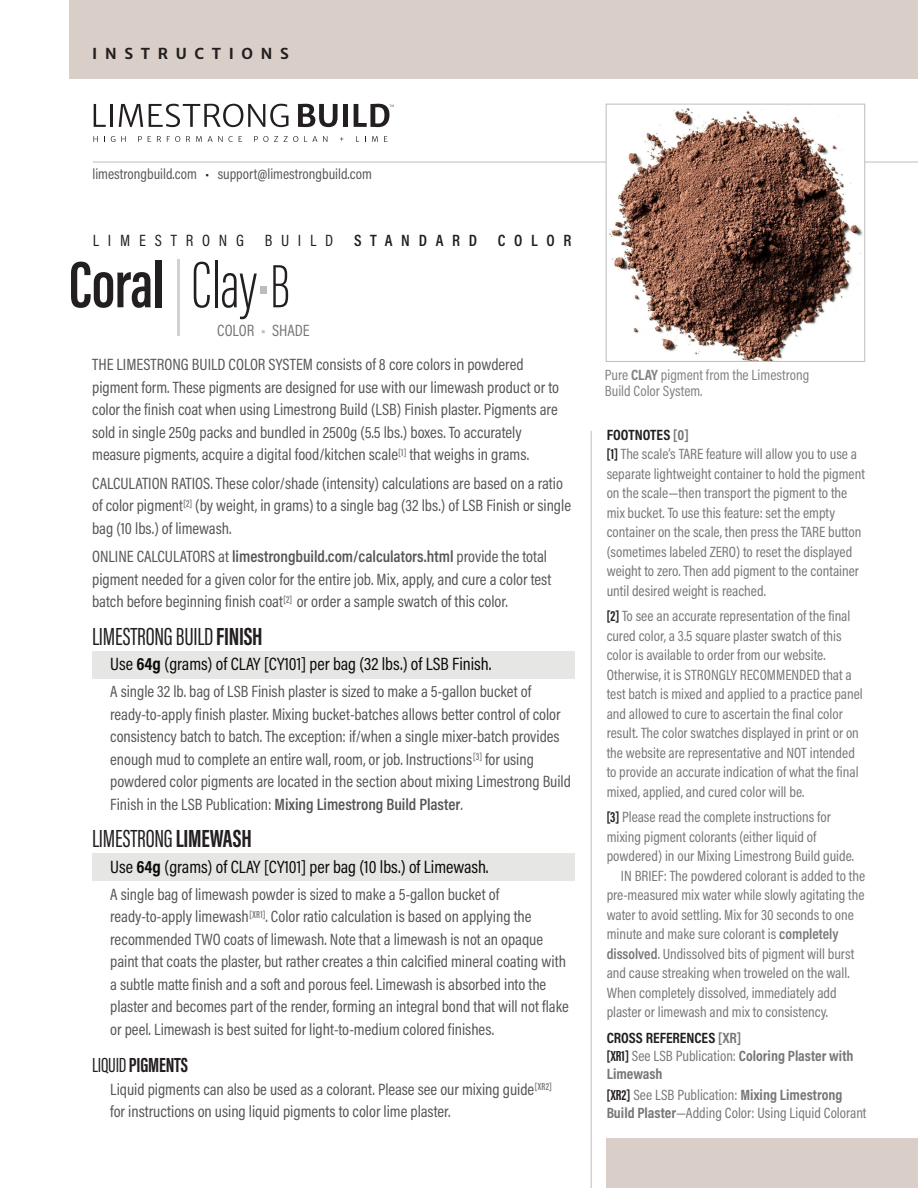
<style>
.page{position:relative;width:918px;height:1188px;background:#fff}
.page>*{position:absolute;margin:0;border:0;box-sizing:border-box;transform-origin:0 0}
.t1{font:600 67.5px "Acumin Pro Extra Cond";letter-spacing:-.01em;color:#231f20}
.t2{font:25.5px "Acumin Pro Extra Cond";letter-spacing:-.01em;color:#231f20}
.t3{font:700 21px "Acumin Pro Extra Cond";letter-spacing:-.01em;color:#231f20}
.t4{font:18px "Acumin Pro Cond";color:#090b09}
.t5{font:16.5px/22.5px "Acumin Pro Cond";color:#575855}
.t6{font:16.5px "Acumin Pro Cond";letter-spacing:.53em;color:#231f20}
.t7{font:600 16.5px "Acumin Pro Cond";letter-spacing:.53em;color:#231f20}
.t8{font:16.5px "Acumin Pro Cond";color:#76787b}
.t9{font:15px/19.5px "Acumin Pro Cond";color:#777775}
.t10{font:700 15px/18px "Acumin Pro Cond";color:#777775}
.t11{font:15px/16.5px "Acumin Pro Cond";color:#808285}
.t12{font:15px "Acumin Pro Cond";color:#57585a}
.t13{font:700 15px "Merriweather Sans";letter-spacing:.51em;color:#231f20}
.s1{color:#231f20}
.s2{font-weight:200;font-size:73.5px;color:#d1d2d4}
.s3{font-weight:200}
.s4{font-weight:200;color:#bcbdc0}
.s5{font-weight:200;font-size:63px}
.s6{font-weight:700;color:#bcbdc0}
.s7{font-weight:600}
.s8{font-weight:700}
.s9{color:#57585a}
.s10{font-weight:400}
.s11{font-weight:700;color:#231f20}
.s12{font-family:"Acumin Pro Extra Cond";font-weight:700;color:#231f20}
.s13{font-family:"Acumin Pro Extra Cond";color:#231f20}
</style>
<div class="page">
<div style="left:69px;top:0;width:849px;height:78px;background:#d9cfc8"></div>
<svg style="left:94px;top:104px;width:12px;height:23px"></svg>
<hr style="left:110px;top:104px;width:3px;height:23px;background:#231f20">
<svg style="left:119px;top:104px;width:24px;height:23px"></svg>
<svg style="left:149px;top:104px;width:139px;height:23px"></svg>
<svg style="left:298px;top:104px;width:40px;height:23px"></svg>
<div style="left:343px;top:104px;width:5px;height:23px;background:#231f20"></div>
<svg style="left:354px;top:104px;width:40px;height:23px"></svg>
<svg style="left:93px;top:136px;width:5px;height:6px"></svg>
<svg style="left:111px;top:136px;width:4px;height:6px"></svg>
<svg style="left:121px;top:136px;width:5px;height:6px"></svg>
<svg style="left:138px;top:136px;width:4px;height:6px"></svg>
<svg style="left:148px;top:136px;width:3px;height:6px"></svg>
<svg style="left:157px;top:136px;width:4px;height:6px"></svg>
<svg style="left:167px;top:136px;width:13px;height:6px"></svg>
<svg style="left:186px;top:136px;width:4px;height:6px"></svg>
<svg style="left:196px;top:136px;width:6px;height:6px"></svg>
<svg style="left:208px;top:136px;width:25px;height:6px"></svg>
<svg style="left:239px;top:136px;width:3px;height:6px"></svg>
<svg style="left:254px;top:136px;width:14px;height:6px"></svg>
<svg style="left:274px;top:136px;width:4px;height:6px"></svg>
<svg style="left:284px;top:136px;width:14px;height:6px"></svg>
<svg style="left:304px;top:136px;width:13px;height:6px"></svg>
<svg style="left:323px;top:136px;width:4px;height:6px"></svg>
<svg style="left:372px;top:136px;width:6px;height:6px"></svg>
<svg style="left:384px;top:136px;width:4px;height:6px"></svg>
<hr style="left:93px;top:162px;width:825px;height:1px;background:#bcbdc0">
<img style="left:608px;top:108px;width:255px;height:252px">
<div style="left:606px;top:104px;width:259px;height:258px;border:1px solid #bcbdc0"></div>
<div style="left:92px;top:854px;width:482px;height:27px;background:#e6e7e5"></div>
<div style="left:92px;top:651px;width:482px;height:27px;background:#e6e7e5"></div>
<div style="left:607px;top:1139px;width:311px;height:49px;background:#d9cfc8"></div>
<hr style="left:591px;top:431px;width:1px;height:757px;background:#bcbdc0">
<p class="t13" style="left:92px;top:41px;width:198px">INSTRUCTIONS</p>
<p class="t12" style="left:92px;top:165px;width:281px">limestrongbuild.com <span class="s1">•</span> support@limestrongbuild.com</p>
<p class="t6" style="left:93px;top:230px;width:153px">LIMESTRONG</p>
<p class="t6" style="left:265px;top:230px;width:70px">BUILD</p>
<p class="t7" style="left:354px;top:229px;width:219px">STANDARD COLOR</p>
<h1 class="t1" style="left:69px;top:243px;width:223px">Coral <span class="s2">|</span><span class="s3">Clay</span><span class="s4">•</span><span class="s5">B</span></h1>
<p class="t8" style="left:217px;top:319px;width:94px">COLOR <span class="s6">•</span> SHADE</p>
<p class="t5" style="left:92px;top:353px;width:468px">THE LIMESTRONG BUILD COLOR SYSTEM consists of 8 core colors in powdered pigment form. These pigments are designed for use with our limewash product or to color the finish coat when using Limestrong Build (LSB) Finish plaster. Pigments are sold in single 250g packs and bundled in 2500g (5.5 lbs.) boxes. To accurately measure pigments, acquire a digital food/kitchen scale<sup>[1]</sup> that weighs in grams.</p>
<p class="t5" style="left:92px;top:471px;width:480px">CALCULATION RATIOS. These color/shade (intensity) calculations are based on a ratio of color pigment<sup>[2]</sup> (by weight, in grams) to a single bag (32 lbs.) of LSB Finish or single bag (10 lbs.) of limewash.</p>
<p class="t5" style="left:92px;top:545px;width:461px">ONLINE CALCULATORS at <span class="s7">limestrongbuild.com/calculators.html</span> provide the total pigment needed for a given color for the entire job. Mix, apply, and cure a color test batch before beginning finish coat<sup>[2]</sup> or order a sample swatch of this color.</p>
<h2 class="t2" style="left:92px;top:621px;width:172px">LIMESTRONG BUILD <span class="s8">FINISH</span></h2>
<p class="t4" style="left:110px;top:652px;width:383px">Use <span class="s8">64g</span> (grams) of CLAY [CY101] per bag (32 lbs.) of LSB Finish.</p>
<p class="t5" style="left:110px;top:680px;width:462px">A single 32 lb. bag of LSB Finish plaster is sized to make a 5-gallon bucket of ready-to-apply finish plaster. Mixing bucket-batches allows better control of color consistency batch to batch. The exception: if/when a single mixer-batch provides enough mud to complete an entire wall, room, or job. Instructions<sup>[3]</sup> for using powdered color pigments are located in the section about mixing Limestrong Build Finish in the LSB Publication: <span class="s7">Mixing Limestrong Build Plaster</span>.</p>
<h2 class="t2" style="left:92px;top:823px;width:161px">LIMESTRONG <span class="s8">LIMEWASH</span></h2>
<p class="t4" style="left:110px;top:855px;width:380px">Use <span class="s8">64g</span> (grams) of CLAY [CY101] per bag (10 lbs.) of Limewash.</p>
<p class="t5" style="left:110px;top:882px;width:460px">A single bag of limewash powder is sized to make a 5-gallon bucket of ready-to-apply limewash<sup>[XR1]</sup>. Color ratio calculation is based on applying the recommended TWO coats of limewash. Note that a limewash is not an opaque paint that coats the plaster, but rather creates a thin calcified mineral coating with a subtle matte finish and a soft and porous feel. Limewash is absorbed into the plaster and becomes part of the render, forming an integral bond that will not flake or peel. Limewash is best suited for light-to-medium colored finishes<span class="s9">.</span></p>
<p class="t3" style="left:92px;top:1052px;width:97px"><span class="s10">LIQUID</span> PIGMENTS</p>
<p class="t5" style="left:110px;top:1077px;width:443px">Liquid pigments can also be used as a colorant. Please see our mixing guide<sup>[XR2] </sup>for instructions on using liquid pigments to color lime plaster.</p>
<p class="t11" style="left:605px;top:366px;width:206px">Pure <span class="s8">CLAY</span> pigment from the Limestrong<br>Build Color System.</p>
<p class="t9" style="left:607px;top:425px;width:260px"><span class="s11">FOOTNOTES</span> <span class="s8">[0]<br></span><span class="s12">[1]</span> The scale’s TARE feature will allow you to use a separate lightweight container to hold the pigment on the scale—then transport the pigment to the mix bucket. To use this feature: set the empty container on the scale, then press the TARE button (sometimes labeled ZERO) to reset the displayed weight to zero. Then add pigment to the container until desired weight is reached.</p>
<p class="t9" style="left:607px;top:606px;width:258px"><span class="s12">[2]</span> To see an accurate representation of the final cured color, a 3.5 square plaster swatch of this color is available to order from our website.<br>Otherwise, it is STRONGLY RECOMMENDED that a test batch is mixed and applied to a practice panel and allowed to cure to ascertain the final color result. The color swatches displayed in print or on the website are representative and NOT intended to provide an accurate indication of what the final mixed, applied, and cured color will be.</p>
<p class="t9" style="left:607px;top:807px;width:226px"><span class="s12">[3]</span> Please read the complete instructions for</p>
<p class="t9" style="left:607px;top:827px;width:211px">mixing pigment colorants (either liquid of</p>
<p class="t9" style="left:607px;top:846px;width:249px">powdered) in our Mixing Limestrong Build guide.</p>
<p class="t9" style="left:621px;top:866px;width:246px">IN BRIEF: The powdered colorant is added to the</p>
<p class="t9" style="left:607px;top:885px;width:259px">pre-measured mix water while slowly agitating the</p>
<p class="t9" style="left:607px;top:905px;width:249px">water to avoid settling. Mix for 30 seconds to one</p>
<p class="t9" style="left:607px;top:924px;width:233px">minute and make sure colorant is <span class="s7">completely</span></p>
<p class="t9" style="left:607px;top:944px;width:249px"><span class="s7">dissolved</span>. Undissolved bits of pigment will burst</p>
<p class="t9" style="left:607px;top:963px;width:244px">and cause streaking when troweled on the wall.</p>
<p class="t9" style="left:607px;top:983px;width:232px">When completely dissolved, immediately add</p>
<p class="t9" style="left:607px;top:1002px;width:223px">plaster or limewash and mix to consistency.</p>
<p class="t10" style="left:607px;top:1028px;width:249px"><span class="s1">CROSS REFERENCES</span> [XR]<br><span class="s13">[XR1]</span> <span class="s10">See LSB Publication:</span> Coloring Plaster with<br>Limewash</p>
<p class="t9" style="left:607px;top:1085px;width:261px;line-height:18px"><span class="s12">[XR2]</span> See LSB Publication: <span class="s8">Mixing Limestrong<br>Build Plaster</span>—Adding Color: Using Liquid Colorant</p>
</div>
